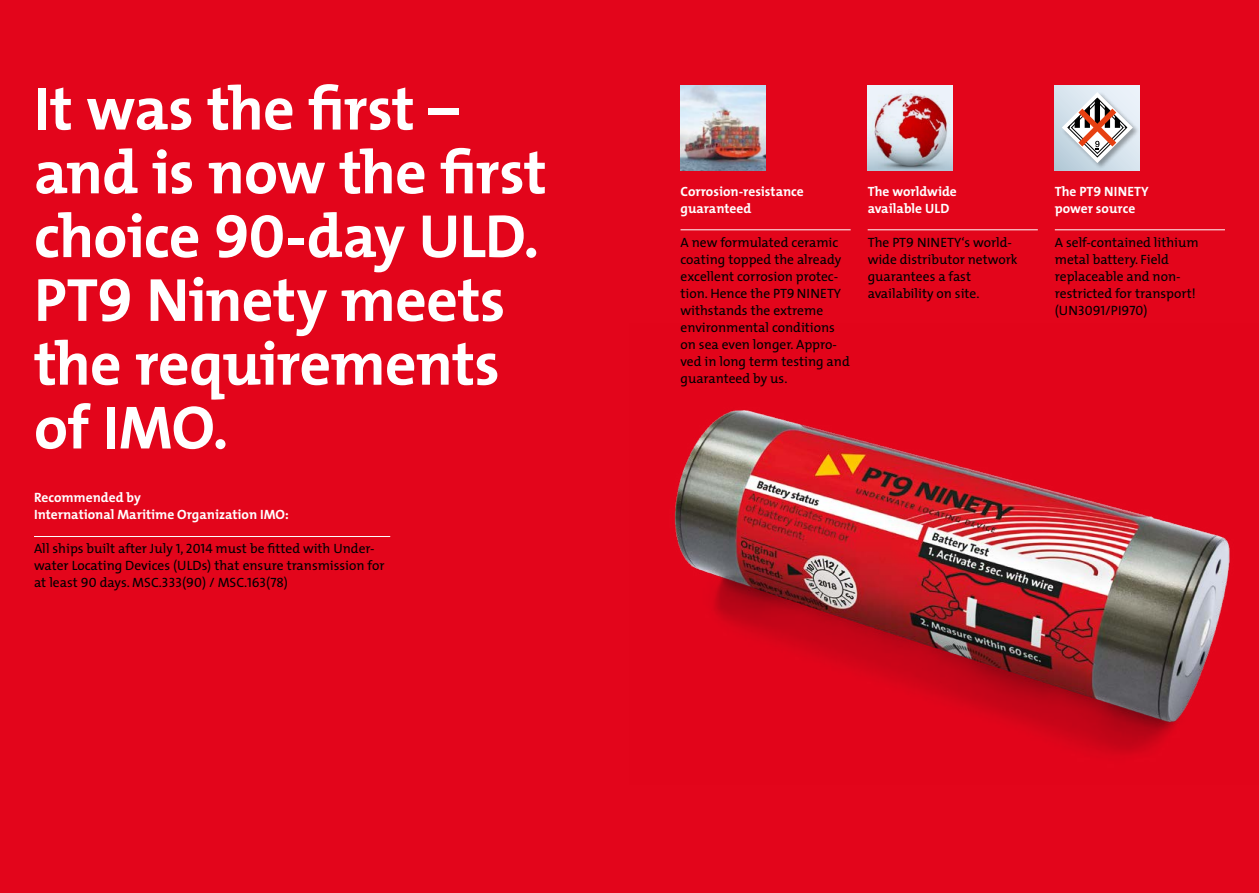
<style>
.page{position:relative;width:1259px;height:893px;background:#fff}
.page>*{position:absolute;margin:0;border:0;box-sizing:border-box;transform-origin:0 0}
.Head_bold_neg_40pt{font:700 61.5px/63.8px "The Mix";letter-spacing:-.015em;color:#fff}
.headline{font:13.5px/17px "The Mix";color:#000}
.Sub_9_4_Mix_Bold{font:700 13.5px "The Mix";color:#fff}
.Sub_9_4_Mix_Bold-2{font:13.5px "The Mix Bold Caps";letter-spacing:.02em;color:#fff}
.s1{font-family:"The Mix Bold Caps";font-weight:400}
.s2{font-family:"The Mix Caps"}
.s3{font-family:"The Mix";font-weight:700}
</style>
<div class="page">
<div style="left:0;top:0;width:629px;height:893px;background:#e3051b"></div>
<div style="left:617px;top:0;width:642px;height:893px;background:#e3051b"></div>
<img style="left:675px;top:410px;width:555px;height:345px">
<img style="left:680px;top:85px;width:85px;height:85px">
<svg style="left:1054px;top:85px;width:86px;height:85px"></svg>
<div style="left:1061px;top:92px;width:79px;height:78px;background:#000;opacity:.33"></div>
<svg style="left:1061px;top:92px;width:72px;height:71px;background:#c6bcbc"></svg>
<hr style="left:680px;top:229px;width:170px;height:1px;background:#fff">
<hr style="left:1054px;top:229px;width:171px;height:1px;background:#fff">
<hr style="left:867px;top:229px;width:170px;height:1px;background:#fff">
<img style="left:867px;top:85px;width:85px;height:85px">
<hr style="left:34px;top:536px;width:356px;height:1px;background:#fff">
<p class="Head_bold_neg_40pt" style="left:34px;top:75px;width:514px">It was the first – and is now the first choice <span class="s1">90</span>-day ULD.<br>PT<span class="s1">9</span> Ninety meets the requirements</p>
<p class="Head_bold_neg_40pt" style="left:34px;top:394px;width:196px">of IMO.</p>
<p class="Sub_9_4_Mix_Bold" style="left:34px;top:486px;width:108px">Recommended by</p>
<p class="Sub_9_4_Mix_Bold" style="left:34px;top:503px;width:256px">International Maritime Organization IMO:</p>
<p class="headline" style="left:34px;top:540px;width:352px">All ships built after July <span class="s2">1, 2014</span> must be fitted with Under&shy;water Locating Devices (ULDs) that ensure transmission for at least <span class="s2">90</span> days. <span class="s2">MSC.333(90) / MSC.163(78)</span></p>
<p class="Sub_9_4_Mix_Bold" style="left:680px;top:180px;width:125px">Corrosion-resistance</p>
<p class="Sub_9_4_Mix_Bold" style="left:680px;top:197px;width:72px">guaranteed</p>
<p class="headline" style="left:680px;top:234px;width:162px">A new formulated ceramic coating topped the already</p>
<p class="headline" style="left:680px;top:268px;width:162px">excellent corrosion protec&shy;tion. Hence the PT<span class="s2">9</span> NINETY</p>
<p class="headline" style="left:680px;top:302px;width:144px">withstands the extreme</p>
<p class="headline" style="left:680px;top:319px;width:171px">environmental conditions on sea even longer. Appro&shy;ved in long term testing and guaranteed by us.</p>
<p class="Sub_9_4_Mix_Bold" style="left:867px;top:180px;width:91px">The worldwide</p>
<p class="Sub_9_4_Mix_Bold" style="left:867px;top:197px;width:83px">available ULD</p>
<p class="headline" style="left:867px;top:234px;width:146px">The PT<span class="s2">9</span> NINETY‘s world-</p>
<p class="headline" style="left:867px;top:251px;width:151px">wide distributor network</p>
<p class="headline" style="left:867px;top:268px;width:105px">guarantees a fast</p>
<p class="headline" style="left:867px;top:285px;width:113px">availability on site.</p>
<p class="Sub_9_4_Mix_Bold-2" style="left:1054px;top:180px;width:95px"><span class="s3">The PT</span>9 NINETY</p>
<p class="Sub_9_4_Mix_Bold" style="left:1054px;top:197px;width:82px">power source</p>
<p class="headline" style="left:1054px;top:234px;width:145px">A self-contained lithium</p>
<p class="headline" style="left:1054px;top:251px;width:116px">metal battery. Field</p>
<p class="headline" style="left:1054px;top:268px;width:127px">replaceable and non-</p>
<p class="headline" style="left:1054px;top:285px;width:143px">restricted for transport! (<span class="s2">UN3091/PI970</span>)</p>
</div>
